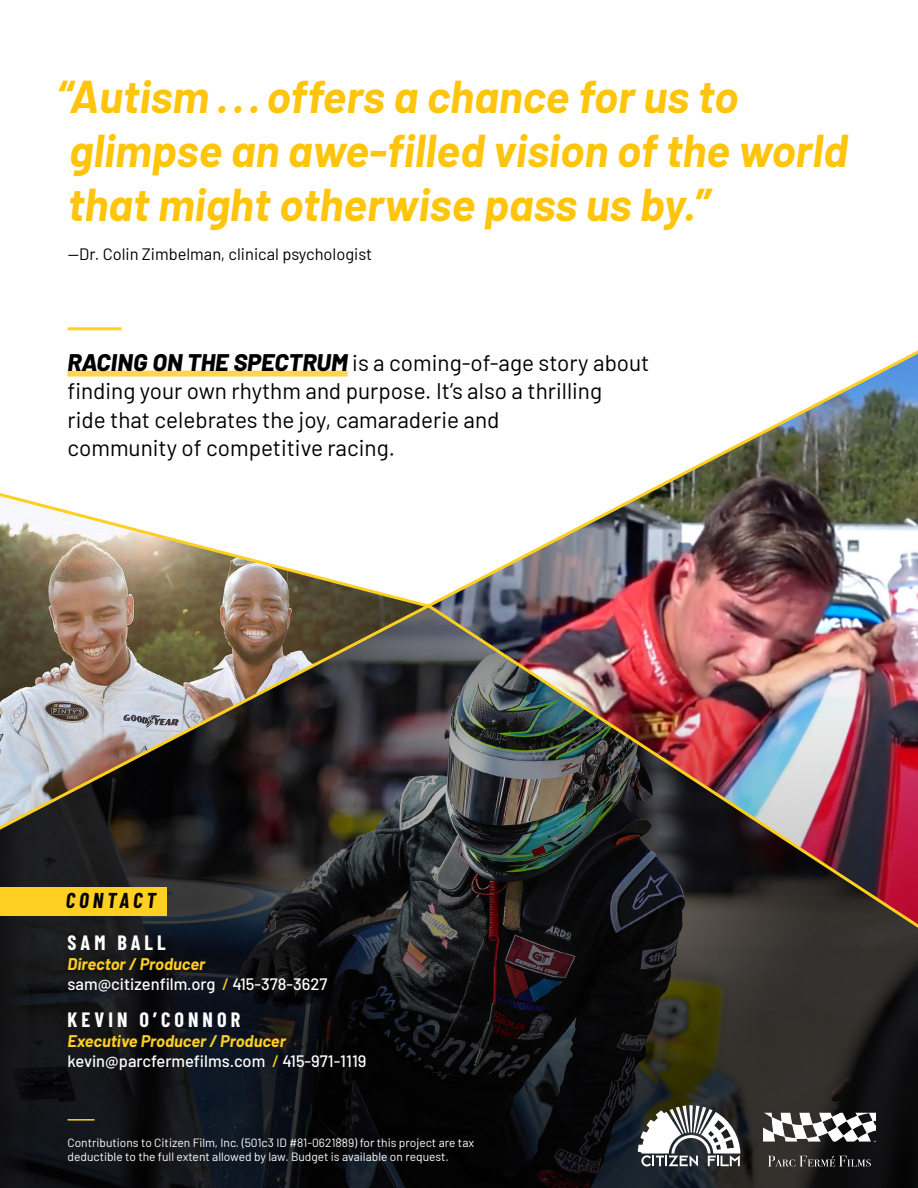
<style>
.page{position:relative;width:918px;height:1188px;background:#fff}
.page>*{position:absolute;margin:0;border:0;box-sizing:border-box;transform-origin:0 0}
.t1{font:italic 700 45px/54px "Barlow";color:#ffc40c}
.t2{font:22.5px/28.5px "Barlow";color:#000}
.t3{font:italic 700 21px "Barlow Condensed";letter-spacing:.18em;color:#000}
.t4{font:700 20.25px "Barlow Condensed";letter-spacing:.2em;color:#fff}
.t5{font:500 16.5px/19.8px "Barlow";color:#fff}
.t6{font:16.5px "Barlow";color:#000}
.t7{font:12px/14.4px "Barlow";color:#fff}
.s1{font-weight:800;font-style:italic;font-size:24px}
.s2{font-weight:700;font-style:italic;color:#ffcf22}
.s3{color:#ffcf22}
</style>
<div class="page">
<img style="left:0;top:839px;width:918px;height:349px">
<img style="left:0;top:350px;width:918px;height:489px">
<img style="left:424px;top:602px;width:494px;height:337px">
<hr style="left:68px;top:327px;width:54px;height:3px;background:#ffcf22">
<hr style="left:68px;top:1119px;width:26px;height:2px;background:#ffcf22">
<svg style="left:0;top:487px;width:431px;height:123px"></svg>
<svg style="left:638px;top:1105px;width:102px;height:61px"></svg>
<img style="left:764px;top:1096px;width:112px;height:77px">
<div style="left:68px;top:371px;width:280px;height:6px;background:#ffd54f"></div>
<div style="left:0;top:887px;width:167px;height:28px;background:#ffcf22"></div>
<h1 class="t1" style="left:57px;top:66px;width:792px">“Autism . . . offers a chance for us to glimpse an awe-filled vision of the world that might otherwise pass us by.”</h1>
<p class="t6" style="left:68px;top:243px;width:306px">—Dr. Colin Zimbelman, clinical psychologist</p>
<p class="t2" style="left:68px;top:346px;width:583px"><span class="s1">RACING ON THE SPECTRUM</span> is a coming-of-age story about finding your own rhythm and purpose. It’s also a thrilling<br>ride that celebrates the joy, camaraderie and<br>community of competitive racing.</p>
<p class="t3" style="left:66px;top:886px;width:92px">CONTACT</p>
<p class="t4" style="left:68px;top:928px;width:100px">SAM BALL</p>
<p class="t5" style="left:68px;top:953px;width:261px"><span class="s2">Director / Producer </span>sam@citizenfilm.org <span class="s3">/</span> 415-378-3627</p>
<p class="t4" style="left:68px;top:1006px;width:174px">KEVIN O’CONNOR</p>
<p class="t5" style="left:68px;top:1030px;width:301px"><span class="s2">Executive Producer / Producer </span>kevin@parcfermefilms.com <span class="s3">/</span> 415-971-1119</p>
<p class="t7" style="left:68px;top:1134px;width:408px">Contributions to Citizen Film, Inc. (501c3 ID #81-0621889) for this project are tax deductible to the full extent allowed by law. Budget is available on request.</p>
</div>
